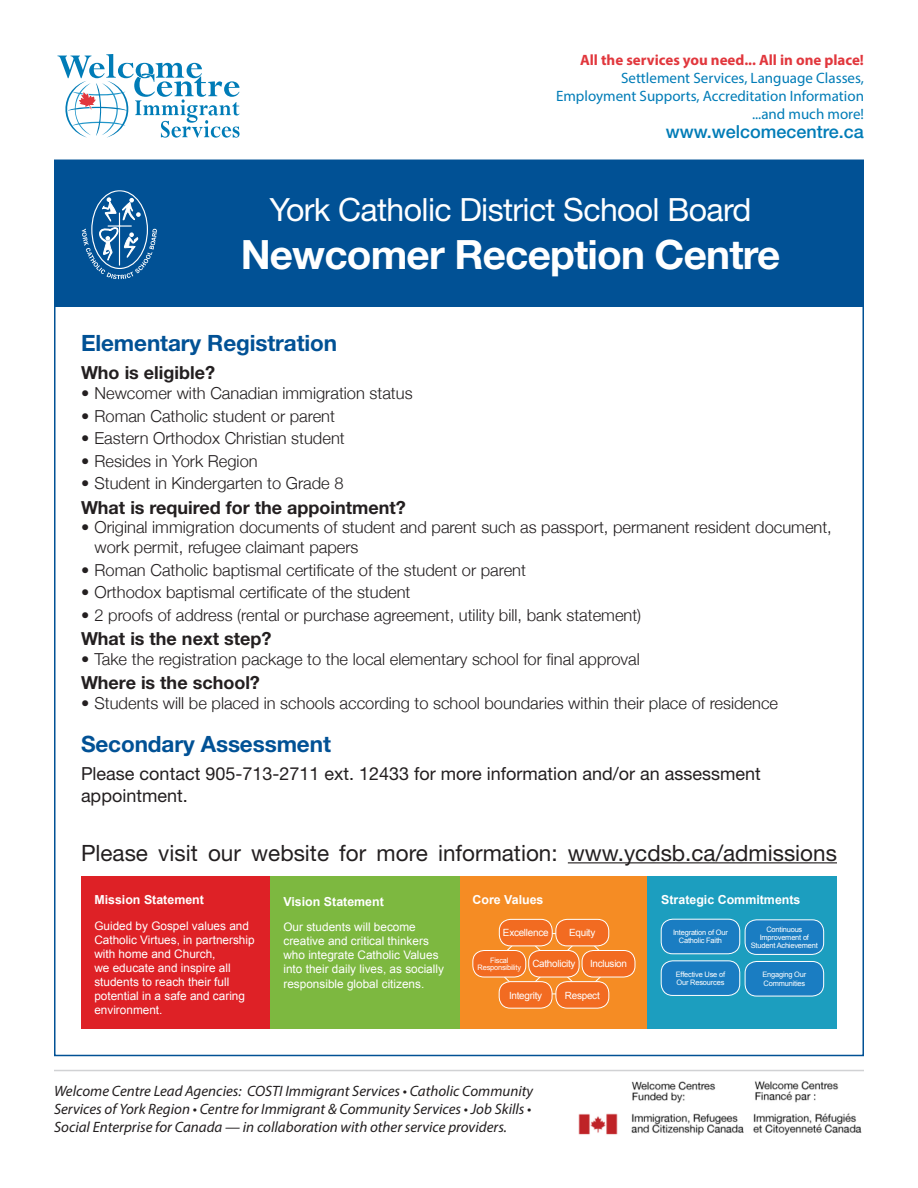
<style>
.page{position:relative;width:918px;height:1188px;background:#fff}
.page>*{position:absolute;margin:0;border:0;box-sizing:border-box;transform-origin:0 0}
.t1{font:700 40.5px "Helvetica Neue LT Std";letter-spacing:-.02em;color:#fff}
.t2{font:32.1px "Helvetica Neue LT Std";letter-spacing:-.02em;color:#fff}
.body_text{font:22.5px "Helvetica Neue LT Std";color:#231f20}
.heading1{font:700 22.5px "Helvetica Neue LT Std";letter-spacing:-.005em;color:#015195}
.body_text-2{font:18px/21.6px "Helvetica Neue LT Std";color:#231f20}
.heading2{font:700 18px "Helvetica Neue LT Std";color:#231f20}
.t3{font:500 18px "Helvetica Neue LT Std";color:#007cb7}
.t4{font:300 16.5px/19.8px "Helvetica Neue";color:#231f20}
.t5{font:italic 15px/18px "Myriad Pro";color:#231f20}
.t6{font:15px/18px "Myriad Pro";color:#007cb7;text-align:right}
.t7{font:700 15px "Myriad Pro";color:#e1373d}
.mysp_heading{font:700 12.45px "Arial";color:#fff}
.mysp_text{font:11.85px/14.1px "Arial";color:#fff}
.core_values{font:9.9px "Arial";letter-spacing:-.025em;color:#fff}
.strategic_commitment{font:7.5px "Arial";letter-spacing:-.025em;color:#fff}
.core_values-2{font:7.5px "Arial";letter-spacing:-.025em;color:#fff}
</style>
<div class="page">
<div style="left:54px;top:160px;width:810px;height:147px;background:#015195"></div>
<svg style="left:82px;top:190px;width:75px;height:89px"></svg>
<hr style="left:54px;top:1070px;width:810px;height:1px;background:#d1d2d4">
<img style="left:578px;top:1081px;width:284px;height:54px">
<div style="left:81px;top:877px;width:189px;height:152px;background:#de2126"></div>
<div style="left:459px;top:877px;width:189px;height:152px;background:#f58c24"></div>
<div style="left:648px;top:877px;width:189px;height:152px;background:#1c9ebf"></div>
<svg style="left:502px;top:933px;width:102px;height:61px"></svg>
<div style="left:499px;top:919px;width:53px;height:27px;background:#f26b21;border-radius:11px"></div>
<div style="left:499px;top:919px;width:53px;height:27px;border:1px solid #fff;border-radius:11px"></div>
<div style="left:556px;top:919px;width:53px;height:27px;background:#f26b21;border-radius:11px"></div>
<div style="left:556px;top:919px;width:53px;height:27px;border:1px solid #fff;border-radius:11px"></div>
<div style="left:473px;top:951px;width:53px;height:26px;background:#f26b21;border-radius:11px"></div>
<div style="left:473px;top:950px;width:53px;height:27px;border:1px solid #fff;border-radius:11px"></div>
<div style="left:529px;top:951px;width:50px;height:26px;background:#f26b21;border-radius:11px"></div>
<div style="left:529px;top:950px;width:50px;height:27px;border:1px solid #fff;border-radius:11px"></div>
<div style="left:582px;top:951px;width:53px;height:26px;background:#f26b21;border-radius:11px"></div>
<div style="left:582px;top:950px;width:53px;height:27px;border:1px solid #fff;border-radius:11px"></div>
<div style="left:499px;top:982px;width:53px;height:26px;background:#f26b21;border-radius:11px"></div>
<div style="left:499px;top:981px;width:53px;height:27px;border:1px solid #fff;border-radius:11px"></div>
<div style="left:556px;top:982px;width:53px;height:26px;background:#f26b21;border-radius:11px"></div>
<div style="left:556px;top:981px;width:53px;height:27px;border:1px solid #fff;border-radius:11px"></div>
<div style="left:661px;top:919px;width:79px;height:35px;background:#1a7dc2;border-radius:12px"></div>
<div style="left:661px;top:919px;width:79px;height:35px;border:1px solid #fff;border-radius:12px"></div>
<div style="left:661px;top:961px;width:79px;height:34px;background:#1a7dc2;border-radius:12px"></div>
<div style="left:661px;top:961px;width:79px;height:35px;border:1px solid #fff;border-radius:12px"></div>
<div style="left:745px;top:920px;width:79px;height:34px;background:#1a7dc2;border-radius:12px"></div>
<div style="left:745px;top:920px;width:79px;height:35px;border:1px solid #fff;border-radius:12px"></div>
<div style="left:745px;top:961px;width:79px;height:35px;background:#1a7dc2;border-radius:12px"></div>
<div style="left:745px;top:961px;width:79px;height:35px;border:1px solid #fff;border-radius:12px"></div>
<div style="left:270px;top:877px;width:189px;height:152px;background:#7db840"></div>
<hr style="left:568px;top:862px;width:269px;height:1px;background:#231f20">
<svg style="left:57px;top:54px;width:183px;height:84px"></svg>
<p class="t7" style="left:580px;top:50px;width:285px">All the services you need... All in one place!</p>
<p class="t6" style="left:556px;top:69px;width:309px">Settlement Services, Language Classes,<br>Employment Supports, Accreditation Information ...and much more!</p>
<p class="t3" style="left:666px;top:120px;width:200px">www.welcomecentre.ca</p>
<h2 class="t2" style="left:270px;top:190px;width:483px">York Catholic District School Board</h2>
<h1 class="t1" style="left:241px;top:230px;width:541px">Newcomer Reception Centre</h1>
<p class="heading1" style="left:81px;top:329px;width:258px">Elementary Registration</p>
<p class="heading2" style="left:81px;top:362px;width:136px">Who is eligible?</p>
<p class="t4" style="left:81px;top:383px;width:333px">• Newcomer with Canadian immigration status</p>
<p class="t4" style="left:81px;top:405px;width:256px">• Roman Catholic student or parent</p>
<p class="t4" style="left:81px;top:428px;width:265px">• Eastern Orthodox Christian student</p>
<p class="t4" style="left:81px;top:450px;width:178px">• Resides in York Region</p>
<p class="t4" style="left:81px;top:473px;width:264px">• Student in Kindergarten to Grade 8</p>
<p class="heading2" style="left:81px;top:496px;width:326px">What is required for the appointment?</p>
<p class="t4" style="left:94px;top:517px;width:739px;text-indent:-14px">• Original immigration documents of student and parent such as passport, permanent resident document, work permit, refugee claimant papers</p>
<p class="t4" style="left:81px;top:559px;width:447px">• Roman Catholic baptismal certificate of the student or parent</p>
<p class="t4" style="left:81px;top:581px;width:331px">• Orthodox baptismal certificate of the student</p>
<p class="t4" style="left:81px;top:604px;width:562px">• 2 proofs of address (rental or purchase agreement, utility bill, bank statement)</p>
<p class="heading2" style="left:81px;top:627px;width:192px">What is the next step?</p>
<p class="t4" style="left:81px;top:648px;width:560px">• Take the registration package to the local elementary school for final approval</p>
<p class="heading2" style="left:81px;top:672px;width:180px">Where is the school?</p>
<p class="t4" style="left:81px;top:692px;width:699px">• Students will be placed in schools according to school boundaries within their place of residence</p>
<p class="heading1" style="left:81px;top:730px;width:251px">Secondary Assessment</p>
<p class="body_text-2" style="left:81px;top:763px;width:681px">Please contact 905-713-2711 ext. 12433 for more information and/or an assessment appointment.</p>
<p class="body_text" style="left:81px;top:839px;width:758px">Please visit our website for more information: www.ycdsb.ca/admissions</p>
<p class="mysp_heading" style="left:94px;top:892px;width:111px">Mission Statement</p>
<p class="mysp_text" style="left:94px;top:918px;width:162px">Guided by Gospel values and<br>Catholic Virtues, in partnership with home and Church,<br>we educate and inspire all students to reach their full potential in a safe and caring environment.</p>
<p class="mysp_heading" style="left:283px;top:893px;width:102px">Vision Statement</p>
<p class="mysp_text" style="left:283px;top:920px;width:162px">Our students will become creative and critical thinkers who integrate Catholic Values into their daily lives, as socially responsible global citizens.</p>
<p class="mysp_heading" style="left:472px;top:892px;width:73px">Core Values</p>
<p class="core_values" style="left:503px;top:926px;width:47px">Excellence</p>
<p class="core_values" style="left:569px;top:926px;width:28px">Equity</p>
<p class="core_values" style="left:532px;top:957px;width:45px">Catholicity</p>
<p class="core_values" style="left:509px;top:989px;width:35px">Integrity</p>
<p class="core_values" style="left:565px;top:989px;width:36px">Respect</p>
<p class="core_values-2" style="left:490px;top:956px;width:20px">Fiscal</p>
<p class="core_values-2" style="left:478px;top:962px;width:45px">Responsibility</p>
<p class="core_values" style="left:590px;top:957px;width:39px">Inclusion</p>
<p class="t5" style="left:54px;top:1082px;width:481px">Welcome Centre Lead Agencies: COSTI Immigrant Services • Catholic Community<br>Services of York Region • Centre for Immigrant &amp; Community Services • Job Skills •<br>Social Enterprise for Canada — in collaboration with other service providers.</p>
<p class="mysp_heading" style="left:661px;top:892px;width:141px">Strategic Commitments</p>
<p class="strategic_commitment" style="left:673px;top:927px;width:56px">Integration of Our</p>
<p class="strategic_commitment" style="left:679px;top:935px;width:45px">Catholic Faith</p>
<p class="strategic_commitment" style="left:676px;top:969px;width:51px">Effective Use of</p>
<p class="strategic_commitment" style="left:677px;top:977px;width:49px">Our Resources</p>
<p class="strategic_commitment" style="left:766px;top:924px;width:37px">Continuous</p>
<p class="strategic_commitment" style="left:760px;top:932px;width:51px">Improvement of</p>
<p class="strategic_commitment" style="left:751px;top:940px;width:69px">Student Achievement</p>
<p class="strategic_commitment" style="left:762px;top:970px;width:45px">Engaging Our</p>
<p class="strategic_commitment" style="left:764px;top:978px;width:43px">Communities</p>
</div>
